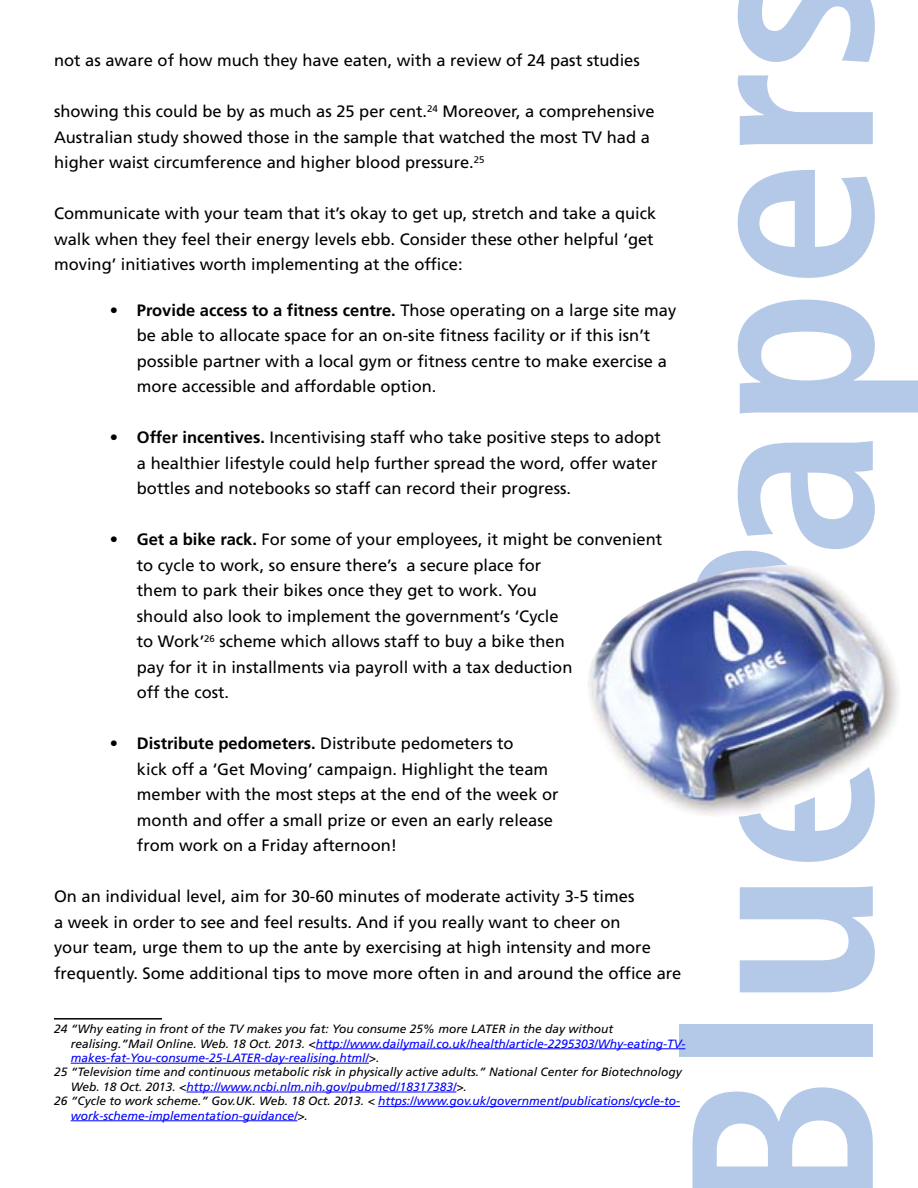
<style>
.page{position:relative;width:918px;height:1188px;background:#fff}
.page>*{position:absolute;margin:0;border:0;box-sizing:border-box;transform-origin:0 0}
.t1{font:16.5px/25.5px "Frutiger LT Std";color:#000}
.t2{font:italic 12px "Frutiger LT Std";color:#00f}
.t3{font:italic 12px "Frutiger LT Std";color:#000}
.s1{font-weight:700}
.s2{color:#000}
</style>
<div class="page">
<svg style="left:692px;top:1087px;width:181px;height:101px"></svg>
<div style="left:679px;top:1024px;width:194px;height:32px;background:#b4c9e8"></div>
<svg style="left:740px;top:886px;width:135px;height:106px"></svg>
<svg style="left:738px;top:817px;width:135px;height:45px"></svg>
<svg style="left:707px;top:441px;width:168px;height:124px"></svg>
<svg style="left:738px;top:300px;width:180px;height:114px"></svg>
<svg style="left:738px;top:170px;width:137px;height:108px"></svg>
<svg style="left:738px;top:75px;width:135px;height:70px"></svg>
<svg style="left:738px;top:0;width:137px;height:62px"></svg>
<hr style="left:54px;top:1018px;width:108px;height:2px;background:#000">
<hr style="left:316px;top:1048px;width:369px;height:1px;background:#00f">
<hr style="left:71px;top:1063px;width:298px;height:1px;background:#00f">
<hr style="left:186px;top:1092px;width:270px;height:1px;background:#00f">
<hr style="left:378px;top:1106px;width:302px;height:1px;background:#00f">
<hr style="left:71px;top:1120px;width:226px;height:1px;background:#00f">
<img style="left:588px;top:565px;width:311px;height:252px">
<p class="t1" style="left:54px;top:48px;width:587px">not as aware of how much they have eaten, with a review of 24 past studies</p>
<p class="t1" style="left:54px;top:99px;width:602px">showing this could be by as much as 25 per cent.<sup>24</sup> Moreover, a comprehensive<br>Australian study showed those in the sample that watched the most TV had a higher waist circumference and higher blood pressure.<sup>25</sup></p>
<p class="t1" style="left:54px;top:201px;width:604px">Communicate with your team that it’s okay to get up, stretch and take a quick walk when they feel their energy levels ebb. Consider these other helpful ‘get moving’ initiatives worth implementing at the office:</p>
<p class="t1" style="left:137px;top:297px;width:541px;text-indent:-27px"><span class="s1">• Provide access to a fitness centre.</span> Those operating on a large site may be able to allocate space for an on-site fitness facility or if this isn’t possible partner with a local gym or fitness centre to make exercise a more accessible and affordable option.</p>
<p class="t1" style="left:137px;top:425px;width:525px;text-indent:-27px"><span class="s1">• Offer incentives.</span> Incentivising staff who take positive steps to adopt a healthier lifestyle could help further spread the word, offer water bottles and notebooks so staff can record their progress.</p>
<p class="t1" style="left:137px;top:527px;width:527px;text-indent:-27px"><span class="s1">• Get a bike rack.</span> For some of your employees, it might be convenient to cycle to work, so ensure there’s a secure place for<br>them to park their bikes once they get to work. You<br>should also look to implement the government’s ‘Cycle<br>to Work’<sup>26</sup> scheme which allows staff to buy a bike then<br>pay for it in installments via payroll with a tax deduction<br>off the cost.</p>
<p class="t1" style="left:137px;top:731px;width:423px;text-indent:-27px"><span class="s1">• Distribute pedometers.</span> Distribute pedometers to<br>kick off a ‘Get Moving’ campaign. Highlight the team member with the most steps at the end of the week or month and offer a small prize or even an early release from work on a Friday afternoon!</p>
<p class="t1" style="left:54px;top:884px;width:629px">On an individual level, aim for 30-60 minutes of moderate activity 3-5 times<br>a week in order to see and feel results. And if you really want to cheer on<br>your team, urge them to up the ante by exercising at high intensity and more frequently. Some additional tips to move more often in and around the office are</p>
<p class="t3" style="left:54px;top:1022px;width:561px">24 “Why eating in front of the TV makes you fat: You consume 25% more LATER in the day without</p>
<p class="t2" style="left:71px;top:1036px;width:616px"><span class="s2">realising.”Mail Online. Web. 18 Oct. 2013. &lt;</span>http://www.dailymail.co.uk/health/article-2295303/Why-eating-TV-</p>
<p class="t2" style="left:71px;top:1051px;width:310px">makes-fat-You-consume-25-LATER-day-realising.html/<span class="s2">&gt;.</span></p>
<p class="t3" style="left:54px;top:1065px;width:629px">25 “Television time and continuous metabolic risk in physically active adults.” National Center for Biotechnology</p>
<p class="t2" style="left:71px;top:1080px;width:398px"><span class="s2">Web. 18 Oct. 2013. &lt;</span>http://www.ncbi.nlm.nih.gov/pubmed/18317383/<span class="s2">&gt;.</span></p>
<p class="t2" style="left:54px;top:1094px;width:628px"><span class="s2">26 “Cycle to work scheme.” Gov.UK. Web. 18 Oct. 2013. &lt;</span> https://www.gov.uk/government/publications/cycle-to-</p>
<p class="t2" style="left:71px;top:1108px;width:239px">work-scheme-implementation-guidance/<span class="s2">&gt;.</span></p>
</div>
